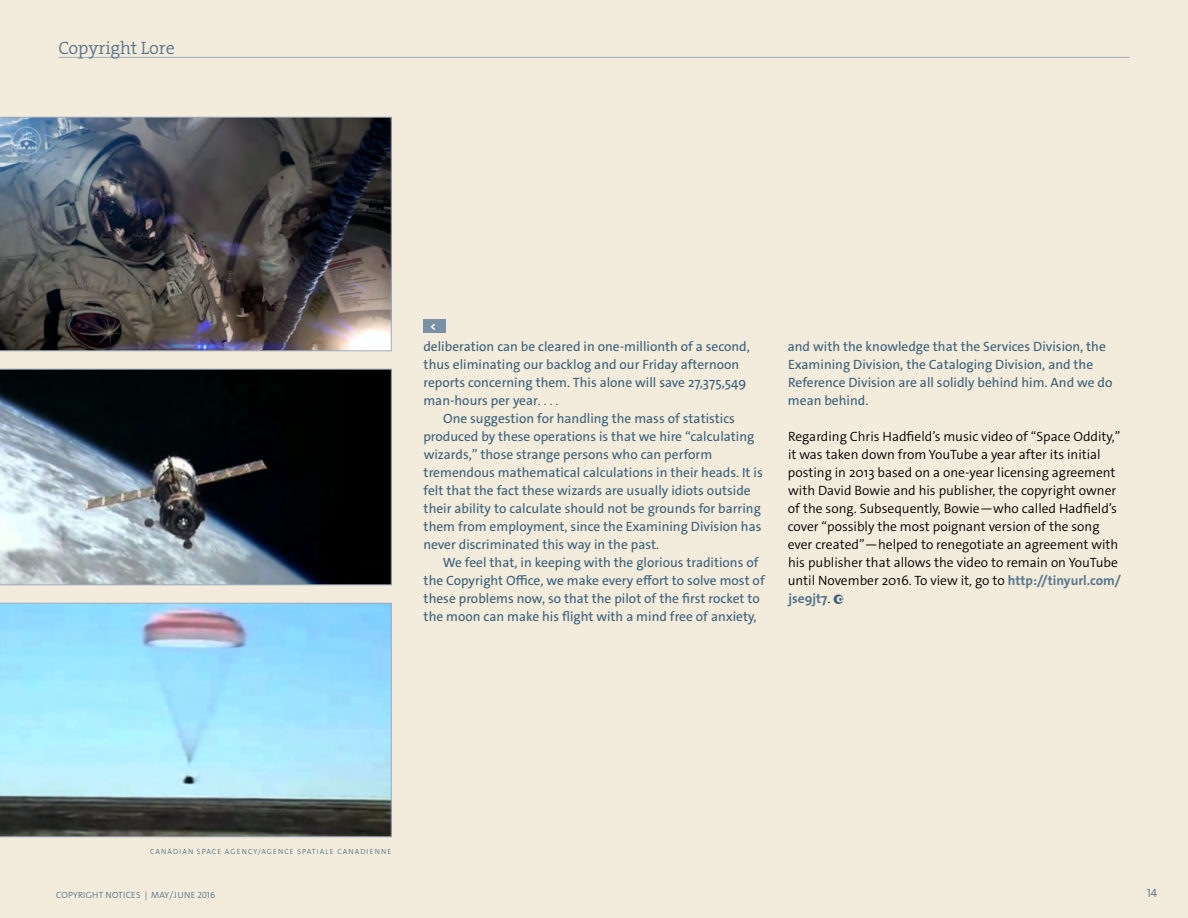
<style>
.page{position:relative;width:1188px;height:918px;background:#fff}
.page>*{position:absolute;margin:0;border:0;box-sizing:border-box;transform-origin:0 0}
.DEPTS___Title_B{font:18px "The Serif HP4 Se Lig";letter-spacing:-.005em;color:#59778e}
.FEATURE___Body_Inden{font:13.5px/18px "The Sans C4 s";color:#39607a}
.FEATURE___Body_No_In{font:300 13.5px/18px "The Sans C4 s";color:#000}
.t1{font:300 12px "The Sans C4 s";color:#39607a}
.FEATURE___Body_No_In-2{font:800 10.5px "The Mix Os F";color:#fff}
.t2{font:300 9px "The Sans C4 s";letter-spacing:.025em;color:#39607a}
.PHOTO___Credit{font:300 7.5px "The Sans C4 s";letter-spacing:.145em;color:#39607a}
.s1{font-weight:300}
.s2{font-weight:700;color:#59778e}
.s3{font-family:"Copyright OTF";font-weight:400;font-size:12px;color:#39607a}
</style>
<div class="page">
<div style="left:1px;top:0;width:1187px;height:918px;background:#f3ebdb"></div>
<hr style="left:58px;top:57px;width:1072px;height:1px;background:#9faebe">
<img style="left:0;top:117px;width:391px;height:234px">
<svg style="left:0;top:369px;width:392px;height:216px;background:#434a4f"></svg>
<svg style="left:0;top:603px;width:391px;height:234px;background:#91c5d9"></svg>
<div style="left:423px;top:320px;width:23px;height:13px;background:#7a91a5"></div>
<p class="DEPTS___Title_B" style="left:58px;top:36px;width:118px">Copyright Lore</p>
<p class="FEATURE___Body_No_In-2" style="left:430px;top:320px;width:7px">&lt;</p>
<p class="FEATURE___Body_Inden" style="left:423px;top:338px;width:328px">deliberation can be cleared in one-millionth of a second, thus eliminating our backlog and our Friday afternoon reports concerning them. This alone will save 27,375,549 man-hours per year<span class="s1">. . . .</span></p>
<p class="FEATURE___Body_Inden" style="left:423px;top:410px;width:341px;text-indent:20px">One suggestion for handling the mass of statistics produced by these operations is that we hire “calculating wizards,” those strange persons who can perform tremendous mathematical calculations in their heads. It is felt that the fact these wizards are usually idiots outside their ability to calculate should not be grounds for barring them from employment, since the Examining Division has never discriminated this way in the past.</p>
<p class="FEATURE___Body_Inden" style="left:424px;top:554px;width:343px;text-indent:19px">We feel that, in keeping with the glorious traditions of the Copyright Office, we make every effort to solve most of these problems now, so that the pilot of the first rocket to the moon can make his flight with a mind free of anxiety,</p>
<p class="FEATURE___Body_Inden" style="left:788px;top:338px;width:326px">and with the knowledge that the Services Division, the Examining Division, the Cataloging Division, and the Reference Division are all solidly behind him. And we do mean behind.</p>
<p class="FEATURE___Body_No_In" style="left:788px;top:428px;width:335px">Regarding Chris Hadfield’s music video of “Space Oddity,” it was taken down from YouTube a year after its initial posting in 2013 based on a one-year licensing agreement with David Bowie and his publisher, the copyright owner of the song. Subsequently, Bowie—who called Hadfield’s cover “possibly the most poignant version of the song ever created”—helped to renegotiate an agreement with his publisher that allows the video to remain on YouTube until November 2016. To view it, go to <span class="s2">http://tinyurl.com/ jse9jt7</span>. <span class="s3">2</span></p>
<p class="PHOTO___Credit" style="left:150px;top:846px;width:243px">CANADIAN SPACE AGENCY/AGENCE SPATIALE CANADIENNE</p>
<p class="t2" style="left:56px;top:889px;width:161px">COPYRIGHT NOTICES | MAY/JUNE 2016</p>
<p class="t1" style="left:1147px;top:885px;width:12px">14</p>
</div>
